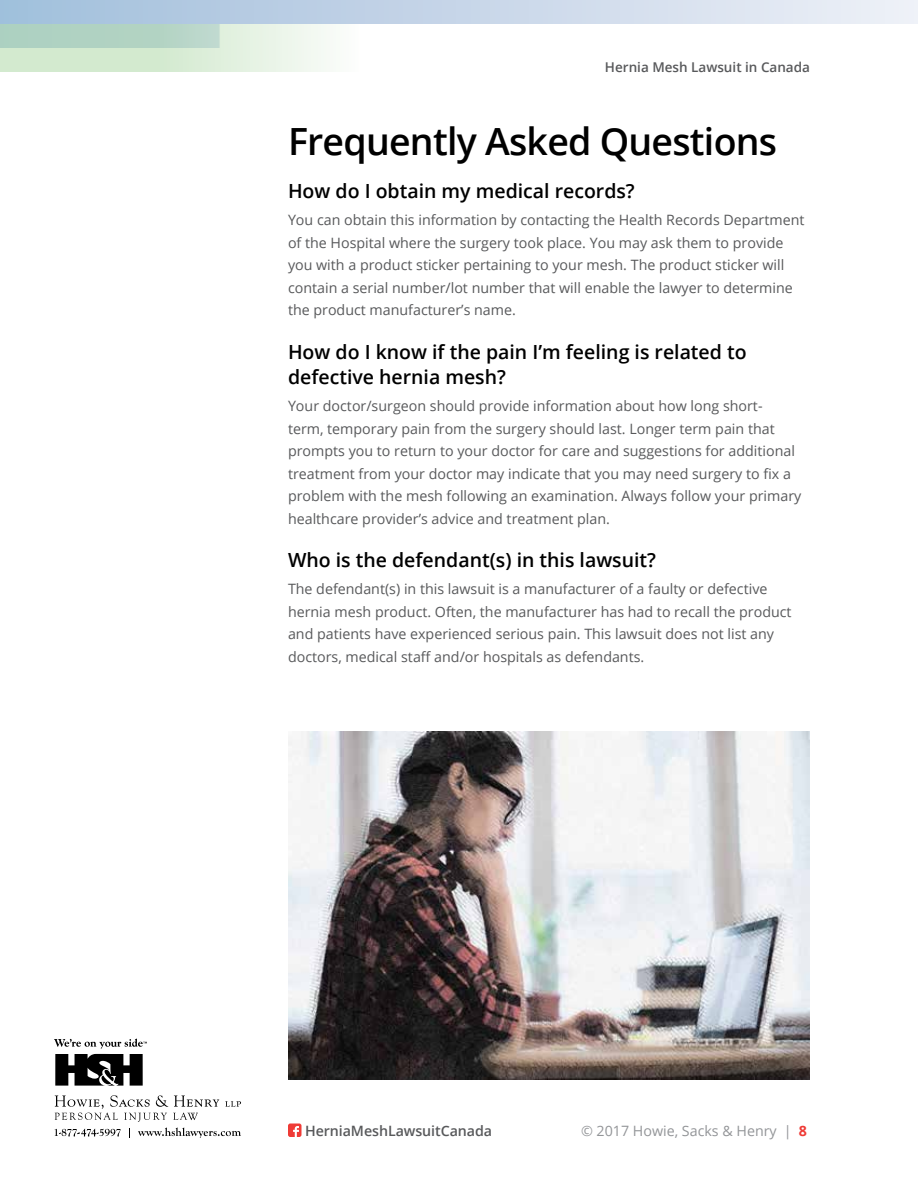
<style>
.page{position:relative;width:918px;height:1188px;background:#fff}
.page>*{position:absolute;margin:0;border:0;box-sizing:border-box;transform-origin:0 0}
.t1{font:600 37.5px "Open Sans";letter-spacing:-.02em;color:#000}
.t2{font:600 19.5px/25.5px "Open Sans";color:#000}
.t3{font:14.25px/22.5px "Open Sans";color:#58595b}
.t4{font:14.25px "Open Sans";color:#939598}
.t5{font:600 14.25px "Open Sans";letter-spacing:-.005em;color:#58595b}
.t6{font:600 13.5px "Open Sans";color:#58595b}
.s1{font-weight:700;color:#ef3b36}
</style>
<div class="page">
<svg style="left:54px;top:1039px;width:93px;height:47px"></svg>
<svg style="left:225px;top:1101px;width:16px;height:6px"></svg>
<svg style="left:55px;top:1095px;width:164px;height:27px"></svg>
<svg style="left:55px;top:1129px;width:66px;height:8px"></svg>
<svg style="left:138px;top:1128px;width:103px;height:10px"></svg>
<svg style="left:288px;top:1124px;width:14px;height:13px"></svg>
<img style="left:288px;top:732px;width:522px;height:348px">
<svg style="left:0;top:0;width:918px;height:24px;background:#c7d6e8"></svg>
<svg style="left:0;top:24px;width:327px;height:48px;background:#d0e5d4"></svg>
<p class="t6" style="left:605px;top:58px;width:207px">Hernia Mesh Lawsuit in Canada</p>
<h1 class="t1" style="left:288px;top:115px;width:491px">Frequently Asked Questions</h1>
<h2 class="t2" style="left:288px;top:178px;width:348px">How do I obtain my medical records?</h2>
<p class="t3" style="left:288px;top:208px;width:518px">You can obtain this information by contacting the Health Records Department of the Hospital where the surgery took place. You may ask them to provide you with a product sticker pertaining to your mesh. The product sticker will contain a serial number/lot number that will enable the lawyer to determine the product manufacturer’s name.</p>
<h2 class="t2" style="left:288px;top:338px;width:460px">How do I know if the pain I’m feeling is related to defective hernia mesh?</h2>
<p class="t3" style="left:288px;top:394px;width:515px">Your doctor/surgeon should provide information about how long short&shy;term, temporary pain from the surgery should last. Longer term pain that prompts you to return to your doctor for care and suggestions for additional treatment from your doctor may indicate that you may need surgery to fix a problem with the mesh following an examination. Always follow your primary healthcare provider’s advice and treatment plan.</p>
<h2 class="t2" style="left:288px;top:547px;width:370px">Who is the defendant(s) in this lawsuit?</h2>
<p class="t3" style="left:288px;top:577px;width:505px">The defendant(s) in this lawsuit is a manufacturer of a faulty or defective hernia mesh product. Often, the manufacturer has had to recall the product and patients have experienced serious pain. This lawsuit does not list any doctors, medical staff and/or hospitals as defendants.</p>
<p class="t5" style="left:305px;top:1121px;width:189px">HerniaMeshLawsuitCanada</p>
<p class="t4" style="left:581px;top:1121px;width:227px">© 2017 Howie, Sacks &amp; Henry | <span class="s1">8</span></p>
</div>
